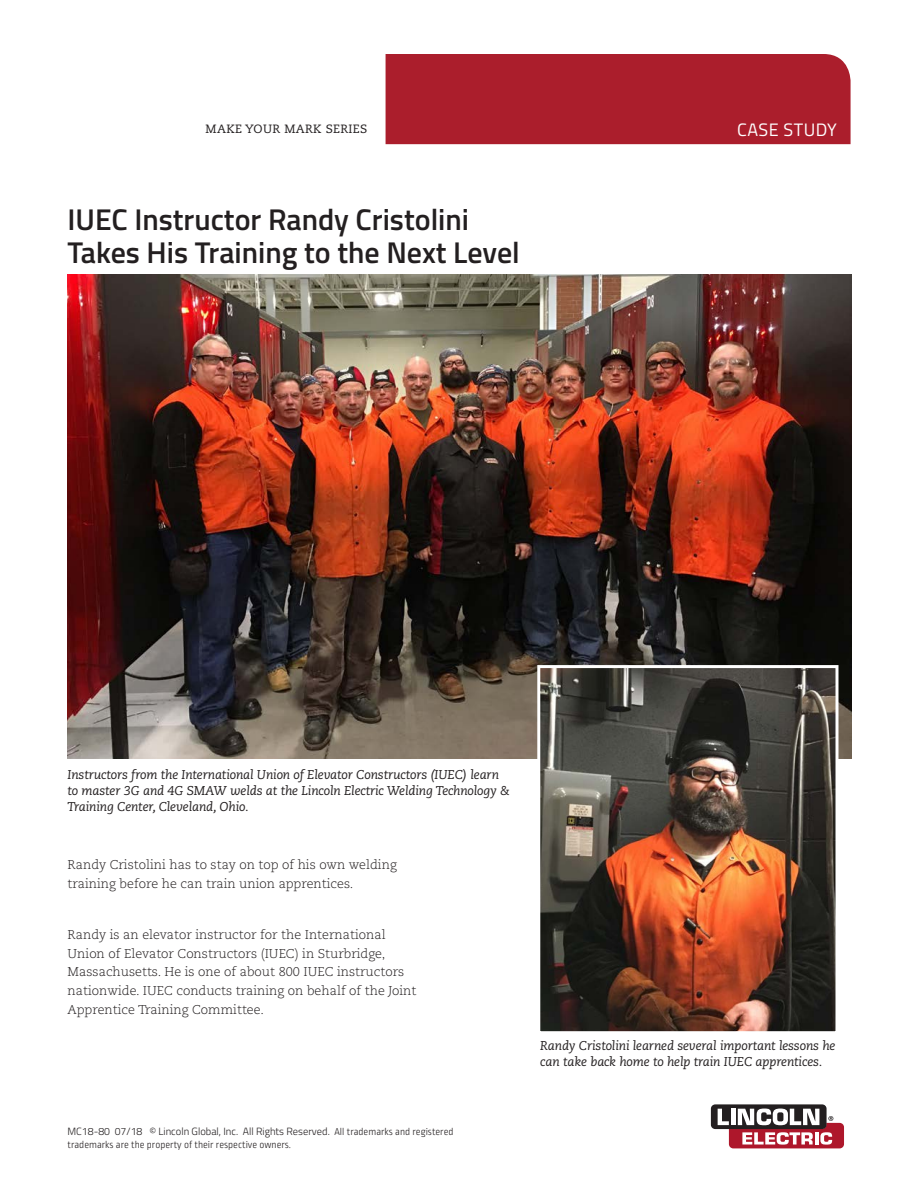
<style>
.page{position:relative;width:918px;height:1188px;background:#fff}
.page>*{position:absolute;margin:0;border:0;box-sizing:border-box;transform-origin:0 0}
.t1{font:600 30px/33px "Titillium";color:#231f20}
.t2{font:18px "Titillium";letter-spacing:.025em;color:#fff}
.t3{font:300 12.75px/18.8px "Caecilia LT Std";color:#231f20}
.body{font:italic 12.75px/16.2px "Caecilia LT Std";letter-spacing:-.01em;color:#231f20}
.t4{font:12px "Caecilia LT Std";letter-spacing:.03em;color:#231f20}
.t5{font:300 10.5px/13.5px "Ropa Sans Pro";color:#231f20}
.s1{font-family:"Titillium"}
</style>
<div class="page">
<div style="left:386px;top:54px;width:465px;height:90px;background:#ab1e2c"></div>
<div style="left:711px;top:1104px;width:116px;height:25px;background:#231f20;border-radius:4px"></div>
<svg style="left:718px;top:1109px;width:126px;height:39px"></svg>
<img style="left:68px;top:274px;width:783px;height:484px">
<img style="left:541px;top:669px;width:293px;height:361px">
<div style="left:537px;top:665px;width:301px;height:369px;border:3px solid #fff"></div>
<p class="t4" style="left:206px;top:122px;width:163px">MAKE YOUR MARK SERIES</p>
<p class="t2" style="left:737px;top:117px;width:101px">CASE STUDY</p>
<p class="t1" style="left:67px;top:202px;width:454px">IUEC Instructor Randy Cristolini<br>Takes His Training to the Next Level</p>
<p class="body" style="left:68px;top:767px;width:444px">Instructors from the International Union of Elevator Constructors (IUEC) learn to master 3G and 4G SMAW welds at the Lincoln Electric Welding Technology &amp;<br>Training Center, Cleveland, Ohio.</p>
<p class="t3" style="left:68px;top:856px;width:331px">Randy Cristolini has to stay on top of his own welding training before he can train union apprentices.</p>
<p class="t3" style="left:68px;top:925px;width:350px">Randy is an elevator instructor for the International Union of Elevator Constructors (IUEC) in Sturbridge, Massachusetts. He is one of about 800 IUEC instructors nationwide. IUEC conducts training on behalf of the Joint Apprentice Training Committee.</p>
<p class="t5" style="left:68px;top:1125px;width:388px"><span class="s1">MC18-80 07/18 © Lincoln Global, Inc. All Rights Reserved.</span> All trademarks and registered trademarks are the property of their respective owners.</p>
<p class="body" style="left:540px;top:1038px;width:297px">Randy Cristolini learned several important lessons he can take back home to help train IUEC apprentices.</p>
</div>
